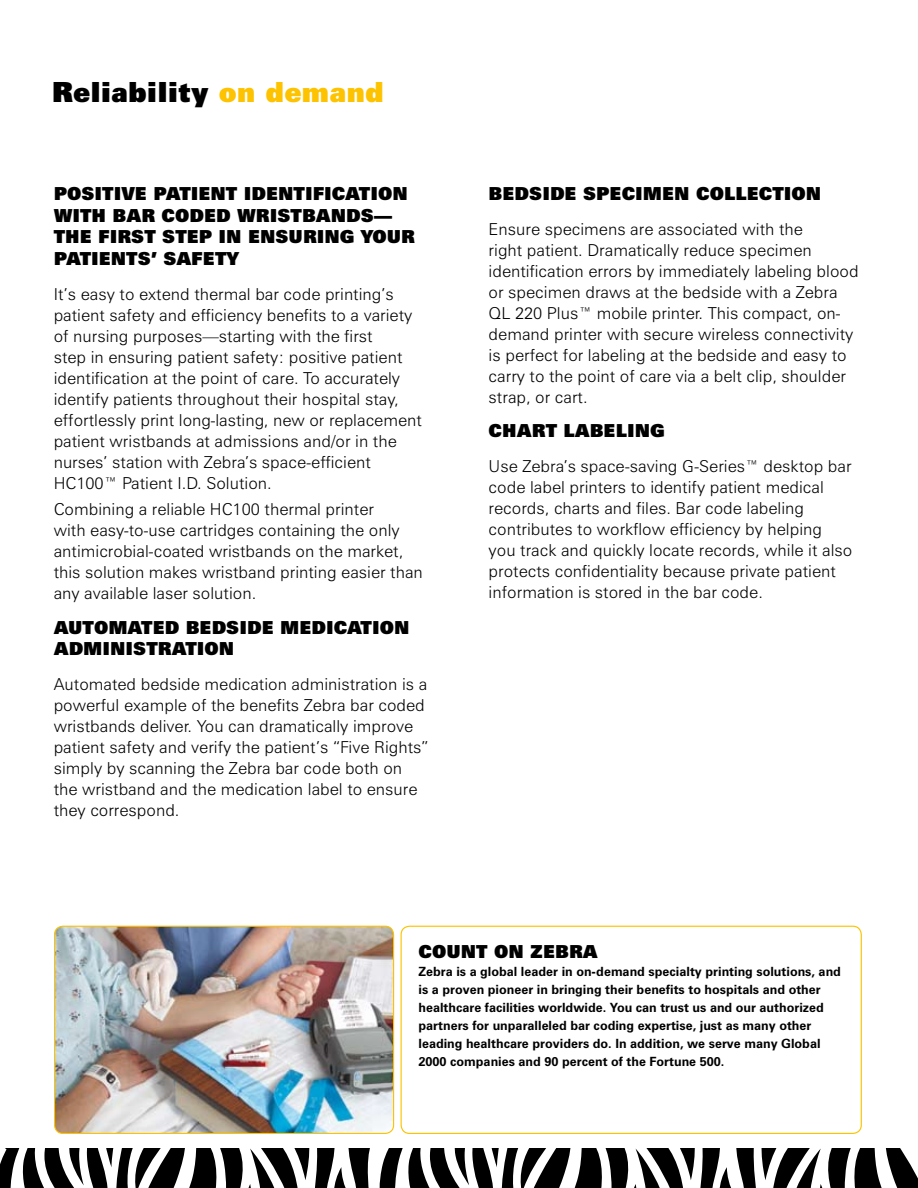
<style>
.page{position:relative;width:918px;height:1188px;background:#fff}
.page>*{position:absolute;margin:0;border:0;box-sizing:border-box;transform-origin:0 0}
.t1{font:900 27.75px "Zurich BT";color:#000}
.t2{font:900 18px/21.6px "Zurich BT";color:#000}
.t3{font:300 16.5px/21px "Zurich BT";color:#000}
.t4{font:700 12.75px/18px "Zurich BT";color:#000}
.s1{color:#fdc300}
</style>
<div class="page">
<svg style="left:0;top:1148px;width:370px;height:40px"></svg>
<svg style="left:379px;top:1148px;width:539px;height:40px"></svg>
<img style="left:55px;top:926px;width:339px;height:207px">
<div style="left:54px;top:926px;width:340px;height:208px;border:1px solid #fdc300;border-radius:9px"></div>
<div style="left:401px;top:926px;width:461px;height:208px;border:1px solid #fdc300;border-radius:9px"></div>
<h1 class="t1" style="left:52px;top:75px;width:334px">RELIABILITY <span class="s1">ON DEMAND</span></h1>
<p class="t2" style="left:54px;top:183px;width:356px">POSITIVE PATIENT IDENTIFICATION<br>WITH BAR CODED WRISTB</p>
<p class="t2" style="left:54px;top:204px;width:363px;text-indent:262px">ANDS—<br>THE FIRST STEP IN ENSURING YOUR<br>PATIENTS’ SAFETY</p>
<p class="t3" style="left:54px;top:283px;width:370px">It’s easy to extend thermal bar code printing’s patient safety and efficiency benefits to a variety of nursing purposes—starting with the first<br>step in ensuring patient safety: positive patient identification at the point of care. To accurately identify patients throughout their hospital stay, effortlessly print long-lasting, new or replacement patient wristbands at admissions and/or in the nurses’ station with Zebra’s space-efficient HC100™ Patient I.D. Solution.</p>
<p class="t3" style="left:54px;top:499px;width:371px">Combining a reliable HC100 thermal printer<br>with easy-to-use cartridges containing the only antimicrobial-coated wristbands on the market, this solution makes wristband printing easier than any available laser solution.</p>
<p class="t2" style="left:54px;top:616px;width:357px">AUTOMATED BEDSIDE MEDICATION<br>ADMINISTRATION</p>
<p class="t3" style="left:54px;top:674px;width:376px">Automated bedside medication administration is a powerful example of the benefits Zebra bar coded wristbands deliver. You can dramatically improve patient safety and verify the patient’s “Five Rights” simply by scanning the Zebra bar code both on the wristband and the medication label to ensure they correspond.</p>
<p class="t2" style="left:489px;top:183px;width:334px">BEDSIDE SPECIMEN COLLECTION</p>
<p class="t3" style="left:489px;top:219px;width:372px">Ensure specimens are associated with the<br>right patient. Dramatically reduce specimen identification errors by immediately labeling blood or specimen draws at the bedside with a Zebra QL 220 Plus™ mobile printer. This compact, on&shy;demand printer with secure wireless connectivity is perfect for labeling at the bedside and easy to carry to the point of care via a belt clip, shoulder strap, or cart.</p>
<p class="t2" style="left:489px;top:420px;width:175px">CHART LABELING</p>
<p class="t3" style="left:489px;top:456px;width:365px">Use Zebra’s space-saving G-Series™ desktop bar code label printers to identify patient medical records, charts and files. Bar code labeling contributes to workflow efficiency by helping you track and quickly locate records, while it also protects confidentiality because private patient information is stored in the bar code.</p>
<p class="t2" style="left:418px;top:941px;width:181px">COUNT ON ZEBRA</p>
<p class="t4" style="left:418px;top:963px;width:424px">Zebra is a global leader in on-demand specialty printing solutions, and is a proven pioneer in bringing their benefits to hospitals and other healthcare facilities worldwide. You can trust us and our authorized partners for unparalleled bar coding expertise, just as many other leading healthcare providers do. In addition, we serve many Global 2000 companies and 90 percent of the Fortune 500.</p>
</div>
